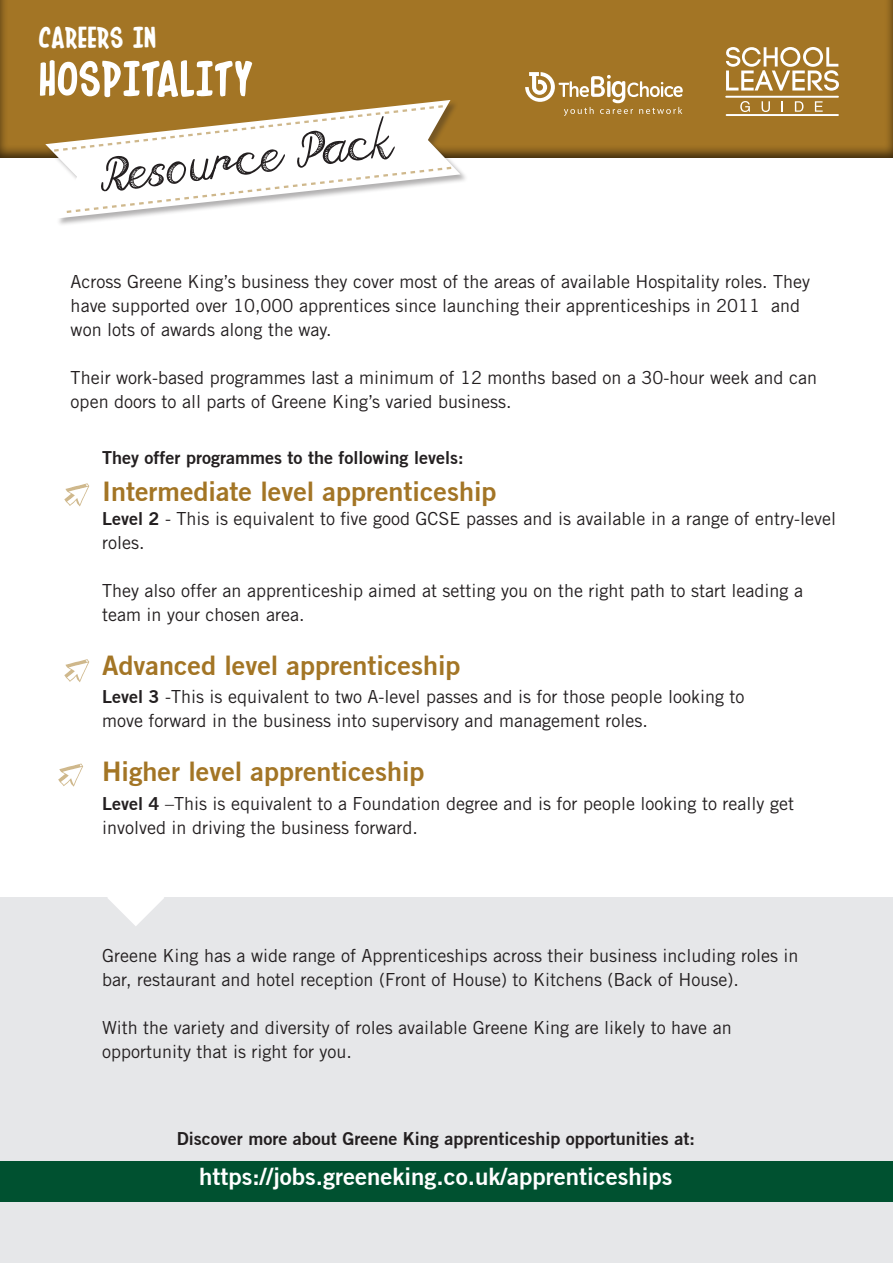
<style>
.page{position:relative;width:893px;height:1263px;background:#fff}
.page>*{position:absolute;margin:0;border:0;box-sizing:border-box;transform-origin:0 0}
.t1{font:60px "In House Edition";color:#fff}
.t2{font:49.8px "Falling Rain";color:#231f20}
.t3{font:36px "In House Edition";color:#fff}
.t4{font:700 27px "Trade Gothic No.2";color:#a37525}
.t5{font:700 24px "Trade Gothic No.2";color:#fff}
.t6{font:18px/24px "Trade Gothic LT Std";color:#231f20}
.t7{font:700 18px "Trade Gothic No.2";color:#231f20}
.s1{font-family:"Trade Gothic No.2";font-weight:700}
</style>
<div class="page">
<div style="left:0;top:898px;width:893px;height:365px;background:#e6e7e9"></div>
<svg style="left:107px;top:897px;width:57px;height:29px"></svg>
<div style="left:0;top:0;width:893px;height:160px;background:#231f20;opacity:.75"></div>
<hr style="left:727px;top:114px;width:111px;height:2px;background:#fff">
<svg style="left:726px;top:47px;width:113px;height:44px"></svg>
<svg style="left:740px;top:101px;width:10px;height:11px"></svg>
<svg style="left:762px;top:101px;width:8px;height:11px"></svg>
<svg style="left:795px;top:101px;width:8px;height:11px"></svg>
<svg style="left:815px;top:101px;width:8px;height:11px"></svg>
<hr style="left:726px;top:96px;width:112px;height:2px;background:#fff">
<div style="left:46px;top:100px;width:423px;height:127px;background:#231f20;opacity:.35"></div>
<svg style="left:45px;top:100px;width:415px;height:119px"></svg>
<svg style="left:52px;top:104px;width:393px;height:49px"></svg>
<svg style="left:64px;top:165px;width:390px;height:49px"></svg>
<svg style="left:525px;top:72px;width:158px;height:44px"></svg>
<svg style="left:64px;top:483px;width:25px;height:23px"></svg>
<svg style="left:64px;top:659px;width:25px;height:23px"></svg>
<svg style="left:58px;top:763px;width:25px;height:24px"></svg>
<div style="left:0;top:1161px;width:893px;height:41px;background:#005130"></div>
<p class="t3" style="left:38px;top:21px;width:119px">CAREERS IN</p>
<p class="t1" style="left:38px;top:52px;width:216px">HOSPITALITY</p>
<p class="t2" style="left:96px;top:147px;width:298px;rotate:-7deg">Resource Pack</p>
<p class="t6" style="left:71px;top:269px;width:741px">Across Greene King’s business they cover most of the areas of available Hospitality roles. They have supported over 10,000 apprentices since launching their apprenticeships in 2011 and won lots of awards along the way.</p>
<p class="t6" style="left:71px;top:365px;width:748px">Their work-based programmes last a minimum of 12 months based on a 30-hour week and can open doors to all parts of Greene King’s varied business.</p>
<p class="t7" style="left:102px;top:447px;width:363px">They offer programmes to the following levels:</p>
<p class="t4" style="left:102px;top:475px;width:396px">Intermediate level apprenticeship</p>
<p class="t6" style="left:102px;top:506px;width:735px"><span class="s1">Level 2</span> - This is equivalent to five good GCSE passes and is available in a range of entry-level roles.</p>
<p class="t6" style="left:102px;top:578px;width:702px">They also offer an apprenticeship aimed at setting you on the right path to start leading a team in your chosen area.</p>
<p class="t4" style="left:102px;top:649px;width:360px">Advanced level apprenticeship</p>
<p class="t6" style="left:102px;top:685px;width:644px"><span class="s1">Level 3</span> -This is equivalent to two A-level passes and is for those people looking to</p>
<p class="t6" style="left:102px;top:709px;width:547px">move forward in the business into supervisory and management roles.</p>
<p class="t4" style="left:102px;top:755px;width:324px">Higher level apprenticeship</p>
<p class="t6" style="left:102px;top:791px;width:693px"><span class="s1">Level 4</span> –This is equivalent to a Foundation degree and is for people looking to really get involved in driving the business forward.</p>
<p class="t6" style="left:102px;top:944px;width:698px">Greene King has a wide range of Apprenticeships across their business including roles in bar, restaurant and hotel reception (Front of House) to Kitchens (Back of House).</p>
<p class="t6" style="left:102px;top:1016px;width:631px">With the variety and diversity of roles available Greene King are likely to have an opportunity that is right for you.</p>
<p class="t7" style="left:177px;top:1128px;width:519px">Discover more about Greene King apprenticeship opportunities at:</p>
<p class="t5" style="left:199px;top:1162px;width:475px">https://jobs.greeneking.co.uk/apprenticeships</p>
</div>
